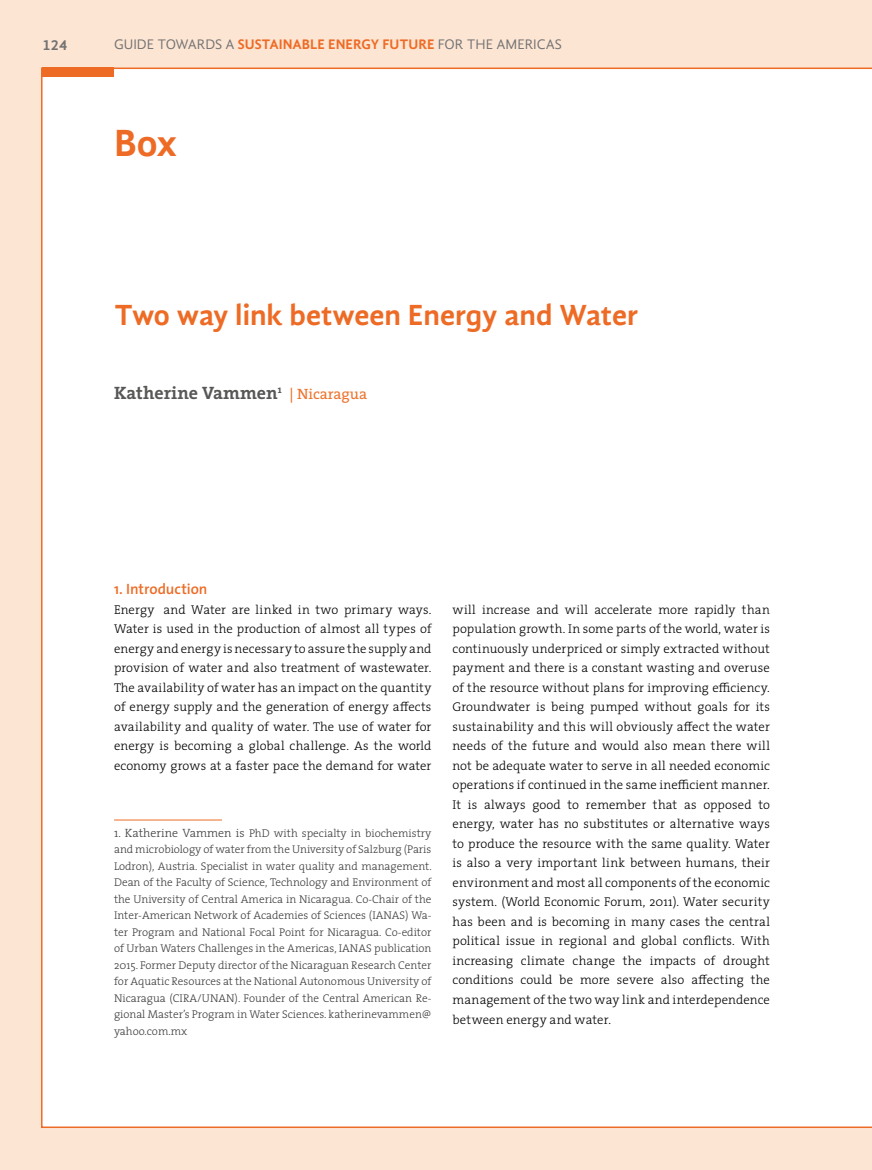
<style>
.page{position:relative;width:872px;height:1170px;background:#fff}
.page>*{position:absolute;margin:0;border:0;box-sizing:border-box;transform-origin:0 0}
.t1{font:700 39px "Gandhi Sans";color:#ed6b25}
.t2{font:700 30px "Gandhi Sans";color:#ed6b25}
.t3{font:700 18px "The Serif";color:#575756}
.t4{font:600 15px "The Sans";letter-spacing:-.005em;color:#ed6b25}
.t5{font:700 15px "Gandhi Sans";color:#747373}
.t6{font:14.25px "Gandhi Sans";color:#747373}
.t7{font:300 12.75px/19.5px "The Serif";letter-spacing:.005em;color:#000;text-align:justify}
.t8{font:300 11.25px/16.5px "The Serif";color:#3c3c3b;text-align:justify}
.s1{font-weight:700;color:#ed6b25}
.s2{font-weight:400;font-size:15px;color:#ed6b25}
.s3{font-weight:400;font-size:15px;color:#ee742f}
.s4{font-size:12px}
</style>
<div class="page">
<div style="left:0;top:0;width:872px;height:1169px;background:#fde5d3"></div>
<div style="left:41px;top:68px;width:831px;height:1059px;background:#fff"></div>
<div style="left:43px;top:68px;width:71px;height:9px;background:#ed6b25"></div>
<hr style="left:114px;top:819px;width:108px;height:1px;background:#ed6b25">
<p class="t5" style="left:43px;top:36px;width:26px">124</p>
<p class="t6" style="left:114px;top:36px;width:449px">GUIDE TOWARDS A <span class="s1">SUSTAINABLE ENERGY FUTURE</span> FOR THE AMERICAS</p>
<h1 class="t1" style="left:114px;top:120px;width:64px">Box</h1>
<h2 class="t2" style="left:114px;top:297px;width:526px">Two way link between Energy and Water</h2>
<h3 class="t3" style="left:114px;top:378px;width:255px">Katherine Vammen<sup>1</sup> <span class="s2">|</span> <span class="s3">Nicaragua</span></h3>
<p class="t4" style="left:114px;top:576px;width:95px">1. Introduction</p>
<p class="t7" style="left:114px;top:599px;width:319px">Energy<sup>1</sup> and Water are linked in two primary ways.<br>Water is used in the production of almost all types of energy and energy is necessary to assure the supply and provision of water and also treatment of wastewater.<br>The availability of water has an impact on the quantity of energy supply and the generation of energy affects availability and quality of water. The use of water for energy is becoming a global challenge. As the world economy grows at a faster pace the demand for water</p>
<p class="t8" style="left:114px;top:824px;width:319px"><span class="s4">1. Katherine Vammen is</span> PhD with specialty in biochemistry and microbiology of water from the University of Salzburg (Paris Lodron), Austria. Specialist in water quality and management.<br>Dean of the Faculty of Science, Technology and Environment of the University of Central America in Nicaragua. Co-Chair of the Inter-American Network of Academies of Sciences (IANAS) Wa&shy;ter Program and National Focal Point for Nicaragua. Co-editor of Urban Waters Challenges in the Americas, IANAS publication 2015. Former Deputy director of the Nicaraguan Research Center for Aquatic Resources at the National Autonomous University of Nicaragua (CIRA/UNAN). Founder of the Central American Re&shy;gional Master’s Program in Water Sciences. katherinevammen@ yahoo.com.mx</p>
<p class="t7" style="left:452px;top:599px;width:319px">will increase and will accelerate more rapidly than population growth. In some parts of the world, water is continuously underpriced or simply extracted without payment and there is a constant wasting and overuse of the resource without plans for improving efficiency.<br>Groundwater is being pumped without goals for its sustainability and this will obviously affect the water needs of the future and would also mean there will not be adequate water to serve in all needed economic operations if continued in the same inefficient manner.<br>It is always good to remember that as opposed to energy, water has no substitutes or alternative ways to produce the resource with the same quality. Water is also a very important link between humans, their environment and most all components of the economic system. (World Economic Forum, 2011). Water security has been and is becoming in many cases the central political issue in regional and global conflicts. With increasing climate change the impacts of drought conditions could be more severe also affecting the management of the two way link and interdependence between energy and water.</p>
</div>
